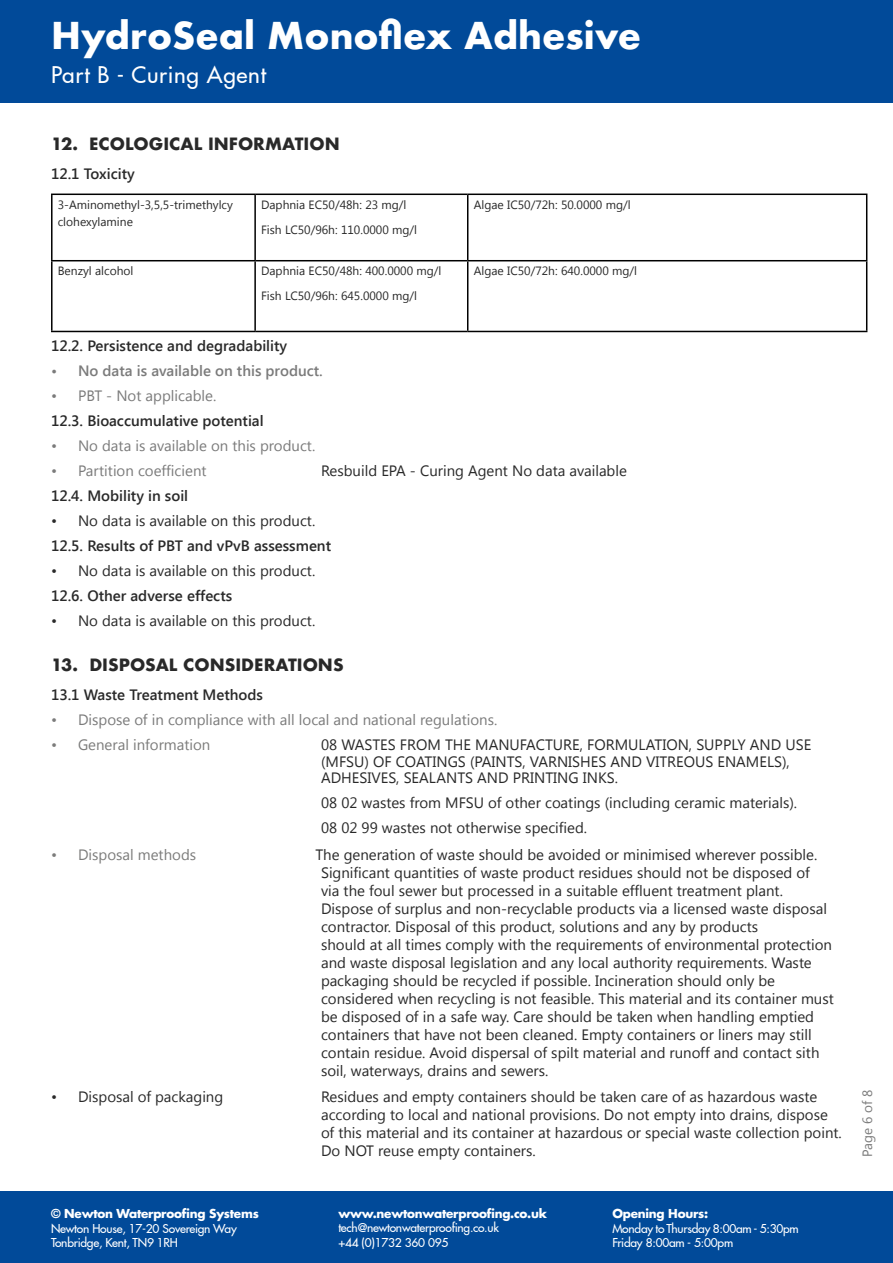
<style>
.page{position:relative;width:893px;height:1263px;background:#fff}
.page>*{position:absolute;margin:0;border:0;box-sizing:border-box;transform-origin:0 0}
.t1{font:700 36px "Futura";color:#fff}
.t2{font:500 22.5px "Futura LT Pro";letter-spacing:.03em;color:#fff}
.t3{font:700 16.5px "Futura";color:#292929}
.t4{font:15px/18px "Segoe UI";color:#292929}
.t5{font:600 15px "Segoe UI";color:#292929}
.t6{font:15px "Segoe UI";color:#7b7b7b}
.t7{font:15px "Segoe UI";color:#7c7c7b}
.t8{font:600 15px "Segoe UI";color:#7b7b7b}
.t9{font:13.5px "Segoe UI";letter-spacing:-.01em;color:#7b7b7b}
.t10{font:12px/25px "Segoe UI";color:#292929}
.t11{font:500 12px/14.4px "Futura LT Pro";letter-spacing:-.02em;color:#fff}
.t12{font:700 12px "Futura LT Pro";letter-spacing:-.02em;color:#fff}
</style>
<div class="page">
<div style="left:0;top:0;width:893px;height:103px;background:#014a99"></div>
<div style="left:0;top:1191px;width:893px;height:72px;background:#014a99"></div>
<hr style="left:51px;top:194px;width:204px;height:1px;background:#000">
<hr style="left:51px;top:195px;width:2px;height:65px;background:#000">
<hr style="left:255px;top:194px;width:213px;height:1px;background:#000">
<hr style="left:254px;top:195px;width:2px;height:65px;background:#000">
<hr style="left:468px;top:194px;width:399px;height:1px;background:#000">
<hr style="left:467px;top:195px;width:1px;height:65px;background:#000">
<hr style="left:866px;top:195px;width:1px;height:65px;background:#000">
<hr style="left:51px;top:260px;width:204px;height:1px;background:#000">
<hr style="left:51px;top:261px;width:2px;height:70px;background:#000">
<hr style="left:255px;top:260px;width:213px;height:1px;background:#000">
<hr style="left:254px;top:261px;width:2px;height:70px;background:#000">
<hr style="left:468px;top:260px;width:399px;height:1px;background:#000">
<hr style="left:467px;top:261px;width:1px;height:70px;background:#000">
<hr style="left:866px;top:261px;width:1px;height:70px;background:#000">
<hr style="left:51px;top:331px;width:204px;height:1px;background:#000">
<hr style="left:255px;top:331px;width:213px;height:1px;background:#000">
<hr style="left:468px;top:331px;width:399px;height:1px;background:#000">
<h1 class="t1" style="left:51px;top:10px;width:591px">HydroSeal Monoflex Adhesive</h1>
<h2 class="t2" style="left:51px;top:58px;width:217px">Part B - Curing Agent</h2>
<p class="t3" style="left:51px;top:132px;width:290px">12. ECOLOGICAL INFORMATION</p>
<p class="t5" style="left:51px;top:163px;width:85px">12.1 Toxicity</p>
<p class="t10" style="left:58px;top:196px;width:177px;line-height:16.5px">3-Aminomethyl-3,5,5-trimethylcy clohexylamine</p>
<p class="t10" style="left:261px;top:192px;width:158px">Daphnia EC50/48h: 23 mg/l<br>Fish LC50/96h: 110.0000 mg/l</p>
<p class="t10" style="left:474px;top:192px;width:158px">Algae IC50/72h: 50.0000 mg/l</p>
<p class="t10" style="left:58px;top:258px;width:77px">Benzyl alcohol</p>
<p class="t10" style="left:261px;top:258px;width:182px">Daphnia EC50/48h: 400.0000 mg/l<br>Fish LC50/96h: 645.0000 mg/l</p>
<p class="t10" style="left:474px;top:258px;width:165px">Algae IC50/72h: 640.0000 mg/l</p>
<p class="t5" style="left:51px;top:335px;width:238px">12.2. Persistence and degradability</p>
<p class="t8" style="left:51px;top:360px;width:273px">• No data is available on this product.</p>
<p class="t6" style="left:51px;top:385px;width:167px">• PBT - Not applicable.</p>
<p class="t5" style="left:51px;top:410px;width:214px">12.3. Bioaccumulative potential</p>
<p class="t6" style="left:51px;top:435px;width:266px">• No data is available on this product.</p>
<p class="t6" style="left:51px;top:460px;width:157px">• Partition coefficient</p>
<p class="t4" style="left:321px;top:461px;width:307px">Resbuild EPA - Curing Agent No data available</p>
<p class="t5" style="left:51px;top:485px;width:139px">12.4. Mobility in soil</p>
<p class="t4" style="left:51px;top:511px;width:266px">• No data is available on this product.</p>
<p class="t5" style="left:51px;top:535px;width:282px">12.5. Results of PBT and vPvB assessment</p>
<p class="t4" style="left:51px;top:561px;width:266px">• No data is available on this product.</p>
<p class="t5" style="left:51px;top:585px;width:183px">12.6. Other adverse effects</p>
<p class="t4" style="left:51px;top:611px;width:266px">• No data is available on this product.</p>
<p class="t3" style="left:51px;top:653px;width:294px">13. DISPOSAL CONSIDERATIONS</p>
<p class="t5" style="left:51px;top:684px;width:214px">13.1 Waste Treatment Methods</p>
<p class="t6" style="left:51px;top:709px;width:448px">• Dispose of in compliance with all local and national regulations.</p>
<p class="t7" style="left:51px;top:734px;width:161px">• General information</p>
<p class="t4" style="left:321px;top:736px;width:492px;line-height:16.5px">08 WASTES FROM THE MANUFACTURE, FORMULATION, SUPPLY AND USE (MFSU) OF COATINGS (PAINTS, VARNISHES AND VITREOUS ENAMELS),<br>ADHESIVES, SEALANTS AND PRINTING INKS.</p>
<p class="t4" style="left:321px;top:789px;width:478px;line-height:25px">08 02 wastes from MFSU of other coatings (including ceramic materials).<br>08 02 99 wastes not otherwise specified.</p>
<p class="t7" style="left:51px;top:844px;width:147px">• Disposal methods</p>
<p class="t4" style="left:321px;top:845px;width:514px;text-indent:-6px">The generation of waste should be avoided or minimised wherever possible.<br>Significant quantities of waste product residues should not be disposed of<br>via the foul sewer but processed in a suitable effluent treatment plant.<br>Dispose of surplus and non-recyclable products via a licensed waste disposal contractor. Disposal of this product, solutions and any by products<br>should at all times comply with the requirements of environmental protection and waste disposal legislation and any local authority requirements. Waste packaging should be recycled if possible. Incineration should only be considered when recycling is not feasible. This material and its container must be disposed of in a safe way. Care should be taken when handling emptied containers that have not been cleaned. Empty containers or liners may still contain residue. Avoid dispersal of spilt material and runoff and contact sith soil, waterways, drains and sewers.</p>
<p class="t4" style="left:51px;top:1087px;width:174px">• Disposal of packaging</p>
<p class="t4" style="left:321px;top:1087px;width:522px">Residues and empty containers should be taken care of as hazardous waste according to local and national provisions. Do not empty into drains, dispose of this material and its container at hazardous or special waste collection point.<br>Do NOT reuse empty containers.</p>
<p class="t12" style="left:51px;top:1204px;width:209px">© Newton Waterproofing Systems</p>
<p class="t11" style="left:51px;top:1220px;width:187px">Newton House, 17-20 Sovereign Way<br>Tonbridge, Kent, TN9 1RH</p>
<p class="t12" style="left:338px;top:1204px;width:210px">www.newtonwaterproofing.co.uk</p>
<p class="t11" style="left:338px;top:1220px;width:162px">tech@newtonwaterproofing.co.uk +44 (0)1732 360 095</p>
<p class="t12" style="left:612px;top:1204px;width:97px">Opening Hours:</p>
<p class="t11" style="left:612px;top:1220px;width:188px">Monday to Thursday 8:00am - 5:30pm<br>Friday 8:00am - 5:00pm</p>
<p class="t9" style="left:858px;top:1157px;width:68px;rotate:-90deg">Page 6 of 8</p>
</div>
